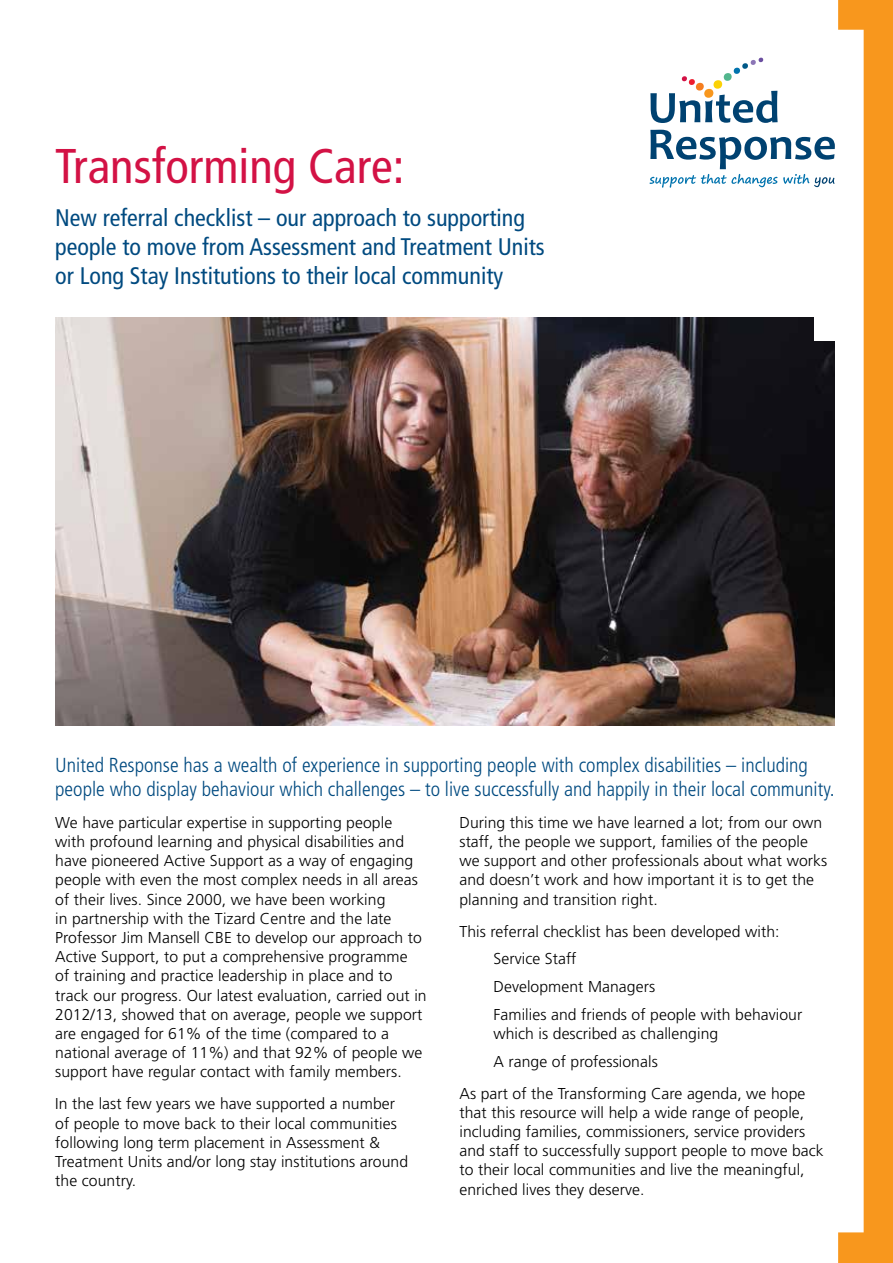
<style>
.page{position:relative;width:893px;height:1263px;background:#fff}
.page>*{position:absolute;margin:0;border:0;box-sizing:border-box;transform-origin:0 0}
.t1{font:condensed 48.75px "Frutiger LT Std";color:#d31245}
.t2{font:condensed 24px/28.8px "Frutiger LT Std";color:#004a80}
.t3{font:300 condensed 20.25px/24.3px "Frutiger LT Std";color:#004a80}
.t4{font:300 15.75px/19.2px "Frutiger LT Std";letter-spacing:.005em;color:#000}
</style>
<div class="page">
<svg style="left:838px;top:0;width:55px;height:1263px;fill:#f8971d"></svg>
<img style="left:55px;top:318px;width:780px;height:408px">
<div style="left:814px;top:294px;width:47px;height:47px;background:#fff"></div>
<svg style="left:649px;top:130px;width:186px;height:58px"></svg>
<svg style="left:650px;top:58px;width:128px;height:65px"></svg>
<h1 class="t1" style="left:55px;top:137px;width:351px">Transforming Care:</h1>
<h2 class="t2" style="left:55px;top:204px;width:491px">New referral checklist – our approach to supporting people to move from Assessment and Treatment Units or Long Stay Institutions to their local community</h2>
<p class="t3" style="left:55px;top:753px;width:781px">United Response has a wealth of experience in supporting people with complex disabilities – including people who display behaviour which challenges – to live successfully and happily in their local community.</p>
<p class="t4" style="left:55px;top:813px;width:373px">We have particular expertise in supporting people<br>with profound learning and physical disabilities and have pioneered Active Support as a way of engaging people with even the most complex needs in all areas of their lives. Since 2000, we have been working<br>in partnership with the Tizard Centre and the late Professor Jim Mansell CBE to develop our approach to Active Support, to put a comprehensive programme<br>of training and practice leadership in place and to track our progress. Our latest evaluation, carried out in 2012/13, showed that on average, people we support are engaged for 61% of the time (compared to a national average of 11%) and that 92% of people we support have regular contact with family members.</p>
<p class="t4" style="left:55px;top:1094px;width:354px">In the last few years we have supported a number of people to move back to their local communities following long term placement in Assessment &amp; Treatment Units and/or long stay institutions around the country.</p>
<p class="t4" style="left:459px;top:813px;width:369px">During this time we have learned a lot; from our own staff, the people we support, families of the people we support and other professionals about what works and doesn’t work and how important it is to get the planning and transition right.</p>
<p class="t4" style="left:493px;top:917px;width:310px;line-height:27.8px;text-indent:-34px">This referral checklist has been developed with:<br>Service Staff<br>Development Managers<br>Families and friends of people with behaviour</p>
<p class="t4" style="left:493px;top:1020px;width:226px;line-height:27.8px">which is described as challenging<br>A range of professionals</p>
<p class="t4" style="left:459px;top:1084px;width:366px">As part of the Transforming Care agenda, we hope that this resource will help a wide range of people, including families, commissioners, service providers and staff to successfully support people to move back to their local communities and live the meaningful, enriched lives they deserve.</p>
</div>
